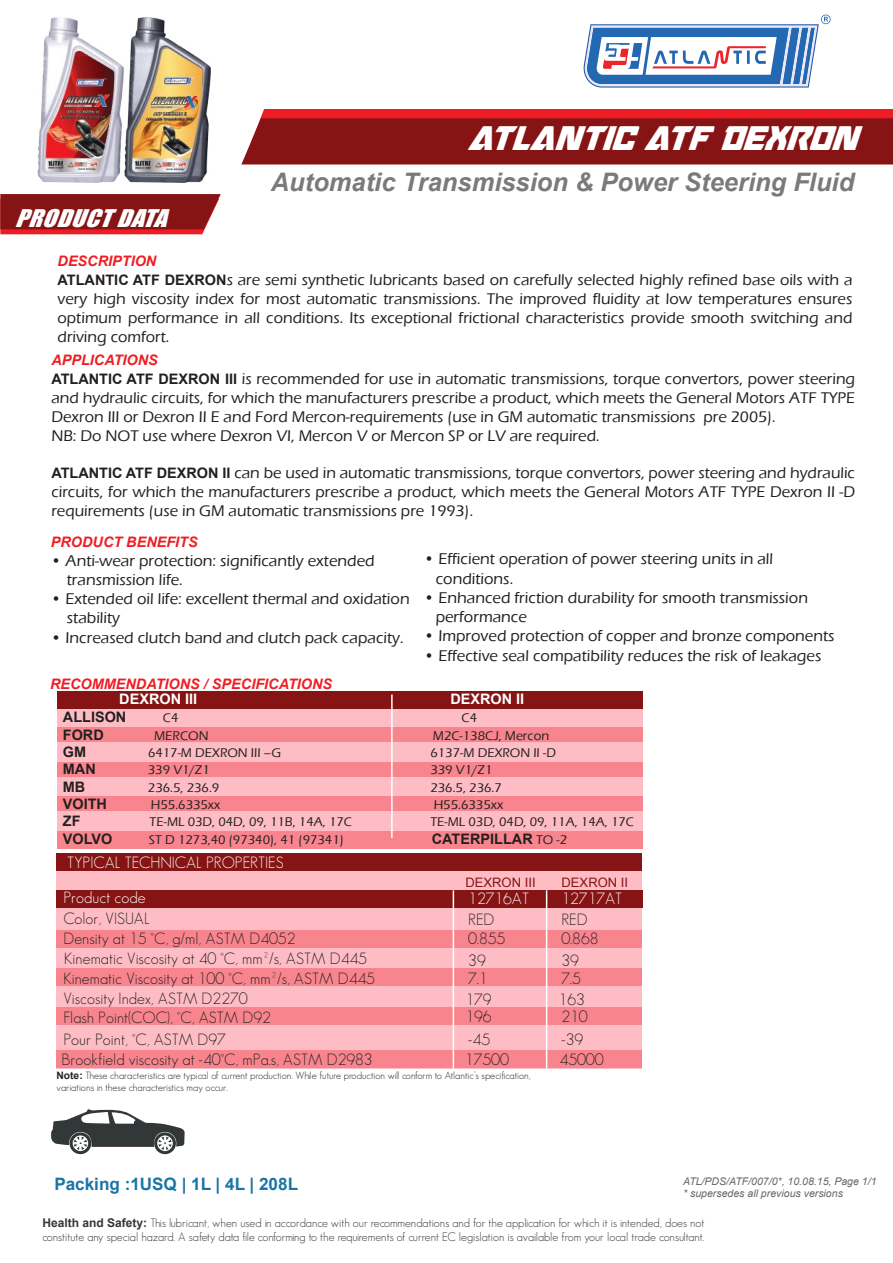
<style>
.page{position:relative;width:893px;height:1263px;background:#fff}
.page>*{position:absolute;margin:0;border:0;box-sizing:border-box;transform-origin:0 0}
.t1{font:italic condensed 45px "Oceanic Drift";color:#fff}
.t2{font:italic 700 25.5px "Arial";color:#7b7a7b}
.t3{font:italic 22.35px "Impact";color:#fff;scale:1.12 1}
.t4{font:700 17.1px "Arial";color:#1a75a7}
.t5{font:500 16.05px/19.2px "Eras ITC";color:#241f1f}
.t6{font:500 15.9px/19px "Eras ITC";color:#241f1f;text-align:justify}
.t7{font:300 15.9px/21.6px "Geosans";color:#262122}
.t8{font:300 15.9px "Geosans";color:#fff}
.t9{font:italic 700 14.4px "Arial";color:#ef1d23}
.t10{font:700 14.4px "Arial";color:#241f1f}
.t11{font:700 14.4px "Arial";color:#fff}
.t12{font:500 13.05px "Eras ITC";color:#241f1f}
.t13{font:13.05px "Arial";color:#861415}
.t14{font:300 12px/14.4px "Geosans";color:#323738}
.t15{font:italic 10.5px/12.6px "Arial";color:#686668}
.t16{font:300 10.2px/12.3px "Geosans";color:#262122}
.s1{font-family:"Arial";font-weight:700;font-size:14.4px}
.s2{font-family:"Eras ITC";font-weight:500;font-size:13.05px}
.s3{font-family:"Arial";font-weight:700}
</style>
<div class="page">
<div style="left:58px;top:708px;width:585px;height:136px;background:#febdc4"></div>
<div style="left:58px;top:690px;width:585px;height:18px;background:#861415"></div>
<div style="left:58px;top:728px;width:585px;height:14px;background:#f8858e"></div>
<div style="left:58px;top:762px;width:585px;height:14px;background:#f8858e"></div>
<div style="left:58px;top:797px;width:585px;height:14px;background:#f8858e"></div>
<div style="left:58px;top:831px;width:585px;height:17px;background:#f8858e"></div>
<svg style="left:583px;top:15px;width:247px;height:73px"></svg>
<svg style="left:241px;top:109px;width:652px;height:55px;background:#991a1c"></svg>
<svg style="left:0;top:194px;width:221px;height:40px;background:#961f20"></svg>
<div style="left:56px;top:871px;width:586px;height:198px;background:#febdc4"></div>
<div style="left:56px;top:853px;width:586px;height:18px;background:#861415"></div>
<div style="left:56px;top:890px;width:586px;height:18px;background:#861415"></div>
<div style="left:56px;top:930px;width:585px;height:17px;background:#f8858e"></div>
<div style="left:56px;top:968px;width:585px;height:18px;background:#f8858e"></div>
<div style="left:56px;top:1007px;width:585px;height:18px;background:#f8858e"></div>
<div style="left:56px;top:1050px;width:585px;height:18px;background:#f8858e"></div>
<hr style="left:453px;top:890px;width:1px;height:178px;background:#fff">
<hr style="left:546px;top:890px;width:1px;height:178px;background:#fff">
<svg style="left:51px;top:1109px;width:134px;height:45px"></svg>
<img style="left:37px;top:18px;width:173px;height:164px">
<hr style="left:391px;top:695px;width:2px;height:143px;background:#fff">
<h1 class="t1" style="left:467px;top:118px;width:390px">ATLANTIC ATF DEXRON</h1>
<h3 class="t3" style="left:15px;top:201px;width:148px">PRODUCTDATA</h3>
<h2 class="t2" style="left:271px;top:165px;width:585px">Automatic Transmission &amp; Power Steering Fluid</h2>
<p class="t9" style="left:58px;top:251px;width:100px">DESCRIPTION</p>
<p class="t6" style="left:58px;top:270px;width:796px"><span class="s1">ATLANTIC ATF DEXRON</span>s are semi synthetic lubricants based on carefully selected highly refined base oils with a very high viscosity index for most automatic transmissions. The improved fluidity at low temperatures ensures optimum performance in all conditions. Its exceptional frictional characteristics provide smooth switching and driving comfort.</p>
<p class="t9" style="left:51px;top:350px;width:108px">APPLICATIONS</p>
<p class="t6" style="left:51px;top:370px;width:805px;text-align:left"><span class="s1">ATLANTIC ATF DEXRON III</span> is recommended for use in automatic transmissions, torque convertors, power steering and hydraulic circuits, for which the manufacturers prescribe a product, which meets the General Motors ATF TYPE Dexron III or Dexron II E and Ford Mercon-requirements (use in GM automatic transmissions pre 2005).<br>NB: Do NOT use where Dexron VI, Mercon V or Mercon SP or LV are required.</p>
<p class="t6" style="left:51px;top:463px;width:805px"><span class="s1">ATLANTIC ATF DEXRON II</span> can be used in automatic transmissions, torque convertors, power steering and hydraulic circuits, for which the manufacturers prescribe a product, which meets the General Motors ATF TYPE Dexron II -D requirements (use in GM automatic transmissions pre 1993).</p>
<p class="t9" style="left:51px;top:532px;width:148px">PRODUCT BENEFITS</p>
<p class="t5" style="left:67px;top:551px;width:309px;text-indent:-16px">• Anti-wear protection: significantly extended transmission life.</p>
<p class="t5" style="left:67px;top:589px;width:344px;text-indent:-16px">• Extended oil life: excellent thermal and oxidation stability</p>
<p class="t5" style="left:51px;top:628px;width:354px">• Increased clutch band and clutch pack capacity.</p>
<p class="t5" style="left:436px;top:550px;width:339px;text-indent:-12px">• Efficient operation of power steering units in all conditions.</p>
<p class="t5" style="left:436px;top:588px;width:374px;text-indent:-12px">• Enhanced friction durability for smooth transmission performance</p>
<p class="t5" style="left:424px;top:627px;width:412px">• Improved protection of copper and bronze components</p>
<p class="t5" style="left:424px;top:646px;width:399px">• Effective seal compatibility reduces the risk of leakages</p>
<p class="t9" style="left:50px;top:674px;width:284px">RECOMMENDATIONS / SPECIFICATIONS</p>
<p class="t11" style="left:119px;top:688px;width:79px">DEXRON III</p>
<p class="t11" style="left:450px;top:688px;width:75px">DEXRON II</p>
<p class="t10" style="left:63px;top:707px;width:65px">ALLISON</p>
<p class="t12" style="left:163px;top:711px;width:17px">C4</p>
<p class="t12" style="left:461px;top:711px;width:17px">C4</p>
<p class="t10" style="left:63px;top:724px;width:42px">FORD</p>
<p class="t12" style="left:154px;top:728px;width:56px">MERCON</p>
<p class="t12" style="left:433px;top:728px;width:118px">M2C-138CJ, Mercon</p>
<p class="t10" style="left:63px;top:742px;width:25px">GM</p>
<p class="t12" style="left:148px;top:745px;width:135px">6417-M DEXRON III –G</p>
<p class="t12" style="left:430px;top:745px;width:127px">6137-M DEXRON II -D</p>
<p class="t10" style="left:63px;top:759px;width:34px">MAN</p>
<p class="t12" style="left:148px;top:763px;width:64px">339 V1/Z1</p>
<p class="t12" style="left:430px;top:763px;width:64px">339 V1/Z1</p>
<p class="t10" style="left:63px;top:776px;width:24px">MB</p>
<p class="t12" style="left:148px;top:780px;width:73px">236.5, 236.9</p>
<p class="t12" style="left:430px;top:780px;width:73px">236.5, 236.7</p>
<p class="t10" style="left:63px;top:794px;width:46px">VOITH</p>
<p class="t12" style="left:151px;top:797px;width:71px">H55.6335xx</p>
<p class="t12" style="left:434px;top:797px;width:71px">H55.6335xx</p>
<p class="t10" style="left:63px;top:811px;width:19px">ZF</p>
<p class="t12" style="left:150px;top:815px;width:204px">TE-ML 03D, 04D, 09, 11B, 14A, 17C</p>
<p class="t12" style="left:430px;top:815px;width:205px">TE-ML 03D, 04D, 09, 11A, 14A, 17C</p>
<p class="t10" style="left:63px;top:828px;width:51px">VOLVO</p>
<p class="t12" style="left:149px;top:832px;width:196px">ST D 1273,40 (97340), 41 (97341)</p>
<p class="t10" style="left:432px;top:828px;width:137px">CATERPILLAR <span class="s2">TO -2</span></p>
<p class="t8" style="left:67px;top:854px;width:218px">TYPICAL TECHNICAL PROPERTIES</p>
<p class="t13" style="left:465px;top:873px;width:72px">DEXRON III</p>
<p class="t13" style="left:561px;top:873px;width:68px">DEXRON II</p>
<p class="t8" style="left:63px;top:889px;width:84px">Product code</p>
<p class="t7" style="left:63px;top:907px;width:88px">Color, VISUAL</p>
<p class="t7" style="left:468px;top:909px;width:28px">RED</p>
<p class="t7" style="left:63px;top:927px;width:234px">Density at 15 °C, g/ml, ASTM D4052</p>
<p class="t7" style="left:63px;top:967px;width:313px">Kinematic Viscosity at 100 °C, mm²/s, ASTM D445</p>
<p class="t8" style="left:468px;top:890px;width:62px">12716AT</p>
<p class="t7" style="left:468px;top:928px;width:38px">0.855<br>39</p>
<p class="t7" style="left:465px;top:968px;width:28px;line-height:21.1px">7.1<br>179</p>
<p class="t7" style="left:465px;top:1005px;width:28px;line-height:23.4px">196 -45</p>
<p class="t7" style="left:465px;top:1048px;width:45px">17500</p>
<p class="t7" style="left:64px;top:947px;width:304px">Kinematic Viscosity at 40 °C, mm²/s, ASTM D445</p>
<p class="t7" style="left:63px;top:989px;width:209px;line-height:18.3px">Viscosity Index, ASTM D2270<br>Flash Point(COC), °C, ASTM D92</p>
<p class="t7" style="left:61px;top:1030px;width:313px;line-height:19.2px">Pour Point, °C, ASTM D97<br>Brookfield viscosity at -40°C, mPa.s, ASTM D2983</p>
<p class="t16" style="left:57px;top:1069px;width:476px"><span class="s3">Note:</span> These characteristics are typical of current production. While future production will conform to Atlantic’s specification, variations in these characteristics may occur.</p>
<p class="t8" style="left:561px;top:890px;width:62px">12717AT</p>
<p class="t7" style="left:561px;top:909px;width:28px">RED</p>
<p class="t7" style="left:561px;top:928px;width:38px">0.868<br>39</p>
<p class="t7" style="left:559px;top:968px;width:28px;line-height:21.1px">7.5<br>163</p>
<p class="t7" style="left:561px;top:1005px;width:28px;line-height:23.4px">210 -39</p>
<p class="t7" style="left:560px;top:1048px;width:46px">45000</p>
<p class="t4" style="left:54px;top:1171px;width:245px">Packing :1USQ | 1L | 4L | 208L</p>
<p class="t15" style="left:683px;top:1175px;width:195px">ATL/PDS/ATF/007/0*, 10.08.15, Page 1/1 * supersedes all previous versions</p>
<p class="t14" style="left:42px;top:1215px;width:664px"><span class="s3">Health and Safety:</span> This lubricant, when used in accordance with our recommendations and for the application for which it is intended, does not constitute any special hazard. A safety data file conforming to the requirements of current EC legislation is available from your local trade consultant.</p>
</div>
